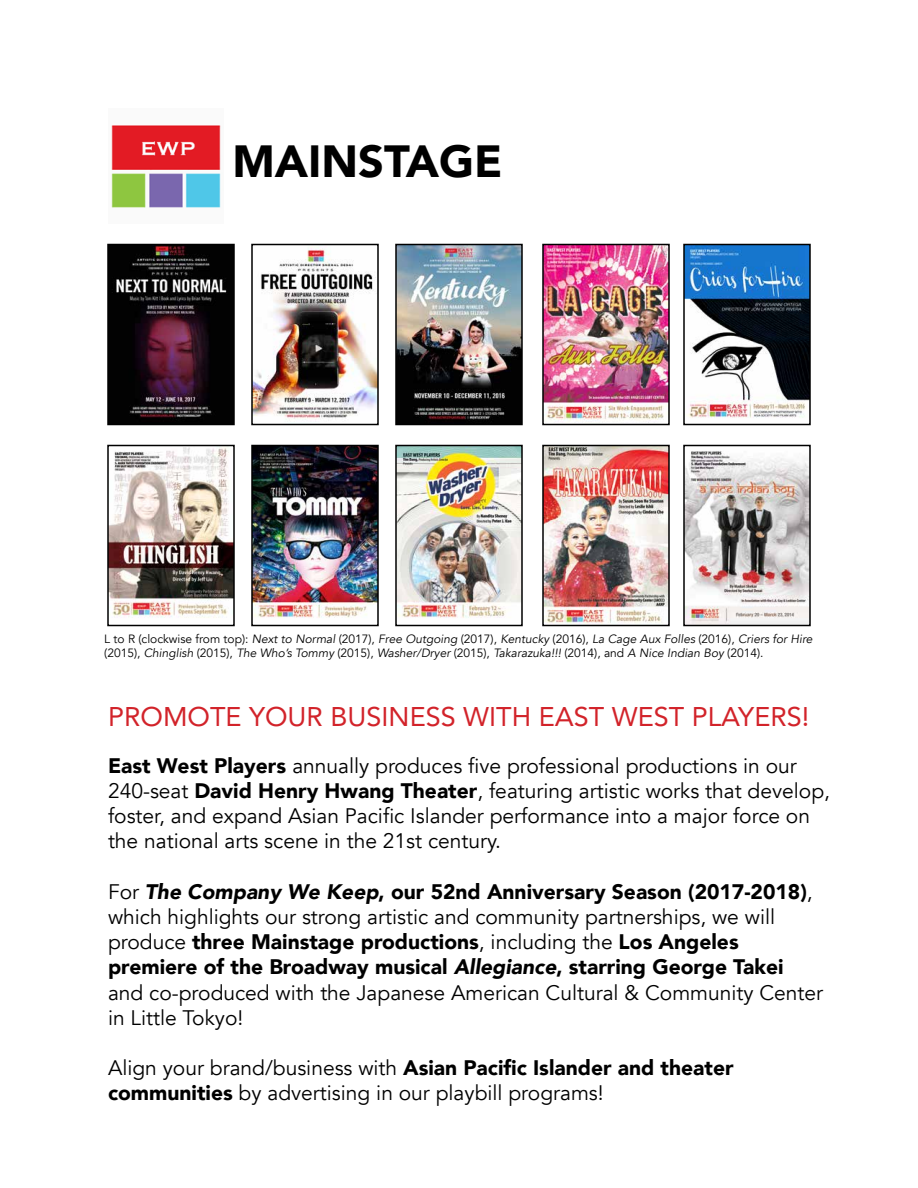
<style>
.page{position:relative;width:918px;height:1188px;background:#fff}
.page>*{position:absolute;margin:0;border:0;box-sizing:border-box;transform-origin:0 0}
.t1{font:900 45px "Avenir";color:#000}
.t2{font:27px "Avenir";color:#d2232a}
.t3{font:21px/25.2px "Avenir";color:#000}
.t4{font:italic 12px/14.4px "Avenir";color:#000}
.s1{font-style:normal}
.s2{font-weight:900}
.s3{font-weight:900;font-style:italic}
</style>
<div class="page">
<img style="left:111px;top:125px;width:110px;height:83px">
<img style="left:110px;top:247px;width:122px;height:175px">
<div style="left:107px;top:244px;width:128px;height:181px;border:2px solid #000"></div>
<img style="left:110px;top:448px;width:122px;height:170px">
<div style="left:107px;top:445px;width:128px;height:181px;border:2px solid #000"></div>
<img style="left:254px;top:248px;width:122px;height:174px">
<div style="left:251px;top:244px;width:128px;height:181px;border:2px solid #000"></div>
<img style="left:254px;top:448px;width:122px;height:170px">
<div style="left:251px;top:445px;width:128px;height:181px;border:2px solid #000"></div>
<img style="left:398px;top:247px;width:122px;height:175px">
<div style="left:395px;top:244px;width:128px;height:181px;border:2px solid #000"></div>
<img style="left:398px;top:448px;width:122px;height:170px">
<div style="left:395px;top:445px;width:128px;height:181px;border:2px solid #000"></div>
<img style="left:545px;top:247px;width:122px;height:175px">
<div style="left:542px;top:244px;width:128px;height:181px;border:2px solid #000"></div>
<img style="left:545px;top:448px;width:122px;height:175px">
<div style="left:542px;top:445px;width:128px;height:181px;border:2px solid #000"></div>
<img style="left:686px;top:247px;width:122px;height:171px">
<div style="left:683px;top:244px;width:128px;height:181px;border:2px solid #000"></div>
<img style="left:686px;top:451px;width:122px;height:172px">
<div style="left:683px;top:445px;width:128px;height:181px;border:2px solid #000"></div>
<h1 class="t1" style="left:232px;top:123px;width:272px">MAINSTAGE</h1>
<p class="t4" style="left:104px;top:632px;width:710px"><span class="s1">L to R (clockwise from top):</span> Next to Normal <span class="s1">(2017),</span> Free Outgoing <span class="s1">(2017),</span> Kentucky <span class="s1">(2016),</span> La Cage Aux Folles <span class="s1">(2016),</span> Criers for Hire <span class="s1">(2015),</span> Chinglish <span class="s1">(2015),</span> The Who’s Tommy <span class="s1">(2015),</span> Washer/Dryer <span class="s1">(2015),</span> Takarazuka!!! <span class="s1">(2014), and</span> A Nice Indian Boy <span class="s1">(2014).</span></p>
<p class="t2" style="left:108px;top:695px;width:703px">PROMOTE YOUR BUSINESS WITH EAST WEST PLAYERS!</p>
<p class="t3" style="left:108px;top:753px;width:724px"><span class="s2">East West Players</span> annually produces five professional productions in our 240-seat <span class="s2">David Henry Hwang Theater</span>, featuring artistic works that develop, foster, and expand Asian Pacific Islander performance into a major force on the national arts scene in the 21st century.</p>
<p class="t3" style="left:108px;top:879px;width:717px">For <span class="s3">The Company We Keep</span><span class="s2">, our 52nd Anniversary Season (2017-2018)</span>, which highlights our strong artistic and community partnerships, we will produce <span class="s2">three Mainstage productions</span>, including the <span class="s2">Los Angeles premiere of the Broadway musical</span> <span class="s3">Allegiance</span><span class="s2">, starring George Takei </span>and co-produced with the Japanese American Cultural &amp; Community Center in Little Tokyo!</p>
<p class="t3" style="left:108px;top:1056px;width:627px">Align your brand/business with <span class="s2">Asian Pacific Islander and theater communities</span> by advertising in our playbill programs!</p>
</div>
